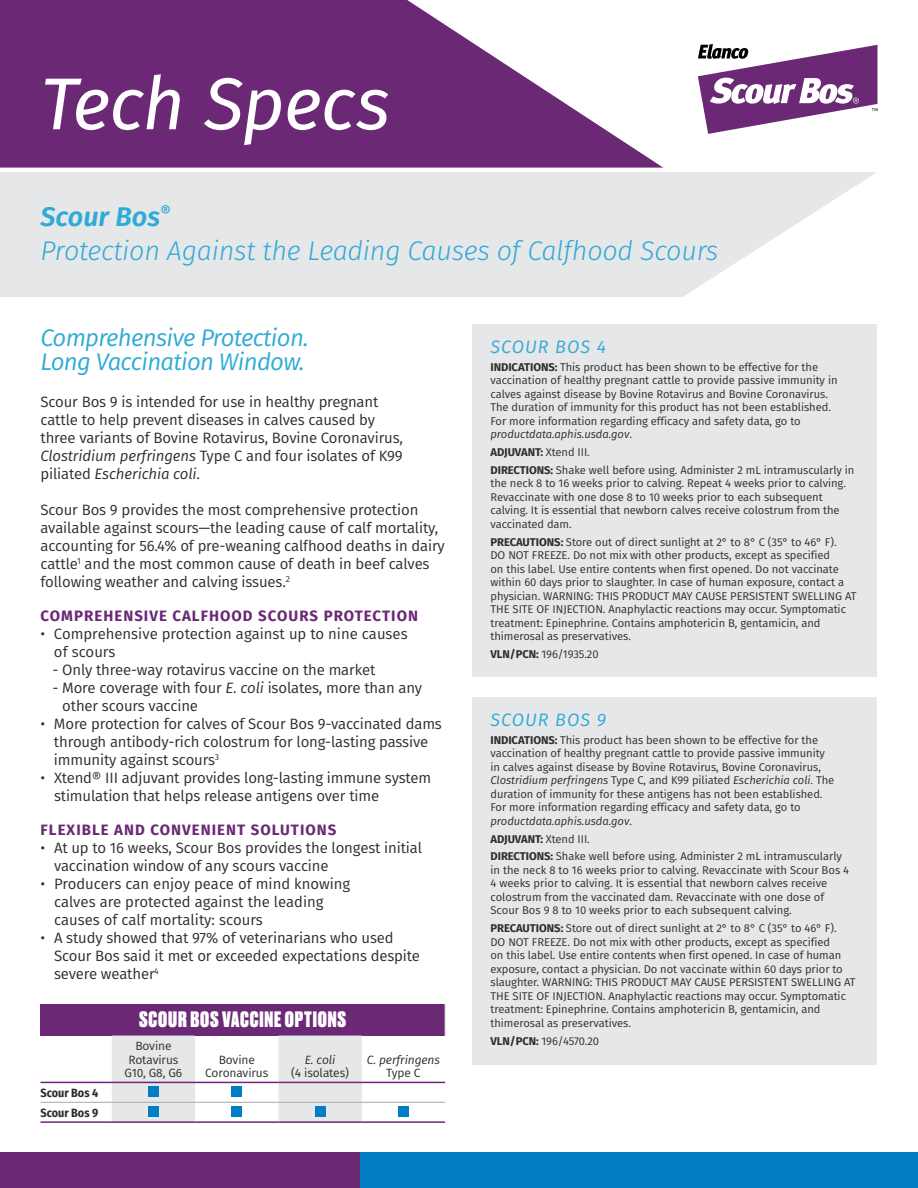
<style>
.page{position:relative;width:918px;height:1188px;background:#fff}
.page>*{position:absolute;margin:0;border:0;box-sizing:border-box;transform-origin:0 0}
.t1{font:italic 73.5px "Fira Sans";letter-spacing:-.015em;color:#fff}
.t2{font:italic 300 27px/33.8px "Fira Sans";letter-spacing:-.01em;color:#30aad7}
.t3{font:italic 24px/24px "Fira Sans";letter-spacing:-.03em;color:#30aad7}
.t4{font:800 21px "Druk";letter-spacing:.04em;color:#fff}
.t5{font:italic 18px "Fira Sans";letter-spacing:.05em;color:#30aad7}
.t6{font:15px/18px "Fira Sans";letter-spacing:-.01em;color:#2e2e2f}
.t7{font:700 15px "Fira Sans";letter-spacing:.07em;color:#6a2875}
.t8{font:12px/13.5px "Fira Sans";letter-spacing:-.01em;color:#2e2e2f;text-align:center}
.t9{font:italic 12px "Fira Sans";letter-spacing:-.01em;color:#2e2e2f}
.t10{font:700 12px/19.8px "Fira Sans Condensed";color:#2e2e2f}
.t11{font:11.25px/13.5px "Fira Sans";letter-spacing:-.005em;color:#2e2e2f}
.s1{font-weight:600}
.s2{font-style:italic}
.s3{font-weight:700}
</style>
<div class="page">
<div style="left:0;top:1152px;width:360px;height:36px;background:#6a2875"></div>
<div style="left:360px;top:1152px;width:558px;height:36px;background:#007dc3"></div>
<svg style="left:0;top:0;width:664px;height:168px;fill:#6a2875"></svg>
<svg style="left:0;top:172px;width:877px;height:125px;background:#e8e9ea"></svg>
<div style="left:472px;top:324px;width:406px;height:352px;background:#e6e7e8"></div>
<div style="left:472px;top:697px;width:406px;height:368px;background:#e6e7e8"></div>
<svg style="left:698px;top:44px;width:180px;height:90px"></svg>
<div style="left:40px;top:1004px;width:405px;height:32px;background:#6a2875"></div>
<svg style="left:112px;top:1036px;width:250px;height:85px"></svg>
<hr style="left:445px;top:1004px;width:1px;height:32px;background:#dcddde">
<hr style="left:112px;top:1102px;width:83px;height:1px;background:#a7a9ac">
<hr style="left:195px;top:1102px;width:83px;height:1px;background:#a7a9ac">
<hr style="left:278px;top:1102px;width:84px;height:1px;background:#a7a9ac">
<hr style="left:362px;top:1102px;width:83px;height:1px;background:#a7a9ac">
<hr style="left:40px;top:1102px;width:72px;height:1px;background:#a7a9ac">
<hr style="left:40px;top:1082px;width:72px;height:1px;background:#6a2875">
<hr style="left:112px;top:1082px;width:83px;height:1px;background:#6a2875">
<hr style="left:195px;top:1082px;width:83px;height:1px;background:#6a2875">
<hr style="left:278px;top:1082px;width:84px;height:1px;background:#6a2875">
<hr style="left:362px;top:1082px;width:83px;height:1px;background:#6a2875">
<hr style="left:40px;top:1121px;width:72px;height:2px;background:#6a2875">
<hr style="left:112px;top:1121px;width:83px;height:2px;background:#6a2875">
<hr style="left:195px;top:1121px;width:83px;height:2px;background:#6a2875">
<hr style="left:278px;top:1121px;width:84px;height:2px;background:#6a2875">
<hr style="left:362px;top:1121px;width:83px;height:2px;background:#6a2875">
<div style="left:148px;top:1086px;width:11px;height:11px;background:#007dc3"></div>
<div style="left:232px;top:1086px;width:10px;height:11px;background:#007dc3"></div>
<div style="left:148px;top:1106px;width:11px;height:11px;background:#007dc3"></div>
<div style="left:232px;top:1106px;width:10px;height:11px;background:#007dc3"></div>
<div style="left:315px;top:1106px;width:10px;height:11px;background:#007dc3"></div>
<div style="left:398px;top:1106px;width:11px;height:11px;background:#007dc3"></div>
<h1 class="t1" style="left:40px;top:49px;width:351px">Tech Specs</h1>
<h2 class="t2" style="left:40px;top:200px;width:679px"><span class="s1">Scour Bos</span><sup>®<br></sup>Protection Against the Leading Causes of Calfhood Scours</h2>
<h3 class="t3" style="left:40px;top:326px;width:270px">Comprehensive Protection.<br>Long Vaccination Window.</h3>
<p class="t6" style="left:40px;top:392px;width:364px">Scour Bos 9 is intended for use in healthy pregnant cattle to help prevent diseases in calves caused by three variants of Bovine Rotavirus, Bovine Coronavirus, <span class="s2">Clostridium perfringens</span> Type C and four isolates of K99 piliated <span class="s2">Escherichia coli</span>.</p>
<p class="t6" style="left:40px;top:501px;width:406px">Scour Bos 9 provides the most comprehensive protection available against scours—the leading cause of calf mortality, accounting for 56.4% of pre-weaning calfhood deaths in dairy cattle<sup>1</sup> and the most common cause of death in beef calves following weather and calving issues.<sup>2</sup></p>
<h3 class="t7" style="left:41px;top:603px;width:379px">COMPREHENSIVE CALFHOOD SCOURS PROTECTION</h3>
<h3 class="t6" style="left:54px;top:625px;width:355px;text-indent:-14px">• Comprehensive protection against up to nine causes of scours</h3>
<h3 class="t6" style="left:52px;top:661px;width:324px">- Only three-way rotavirus vaccine on the market</h3>
<h3 class="t6" style="left:62px;top:679px;width:361px;text-indent:-10px">- More coverage with four <span class="s2">E. coli</span> isolates, more than any other scours vaccine</h3>
<h3 class="t6" style="left:54px;top:715px;width:389px;text-indent:-14px">• More protection for calves of Scour Bos 9-vaccinated dams through antibody-rich colostrum for long-lasting passive immunity against scours<sup>3</sup></h3>
<h3 class="t6" style="left:54px;top:769px;width:379px;text-indent:-14px">• Xtend® III adjuvant provides long-lasting immune system stimulation that helps release antigens over time</h3>
<h3 class="t7" style="left:41px;top:818px;width:297px">FLEXIBLE AND CONVENIENT SOLUTIONS</h3>
<h3 class="t6" style="left:54px;top:839px;width:370px;text-indent:-14px">• At up to 16 weeks, Scour Bos provides the longest initial vaccination window of any scours vaccine</h3>
<h3 class="t6" style="left:54px;top:875px;width:298px;text-indent:-14px">• Producers can enjoy peace of mind knowing calves are protected against the leading causes of calf mortality: scours</h3>
<h3 class="t6" style="left:54px;top:929px;width:367px;text-indent:-14px">• A study showed that 97% of veterinarians who used<br>Scour Bos said it met or exceeded expectations despite severe weather<sup>4</sup></h3>
<p class="t10" style="left:40px;top:1082px;width:59px">Scour Bos 4<br>Scour Bos 9</p>
<h3 class="t4" style="left:139px;top:1005px;width:208px">SCOUR BOS VACCINE OPTIONS</h3>
<p class="t8" style="left:125px;top:1039px;width:59px">Bovine<br>Rotavirus<br>G10, G8, G6</p>
<p class="t8" style="left:205px;top:1052px;width:65px">Bovine<br>Coronavirus</p>
<p class="t9" style="left:305px;top:1050px;width:32px">E. coli</p>
<p class="t8" style="left:291px;top:1066px;width:59px">(4 isolates)</p>
<p class="t9" style="left:367px;top:1050px;width:75px">C. perfringens</p>
<p class="t8" style="left:386px;top:1066px;width:36px">Type C</p>
<h3 class="t5" style="left:491px;top:333px;width:117px">SCOUR BOS 4</h3>
<p class="t11" style="left:490px;top:360px;width:349px"><span class="s3">INDICATIONS:</span> This product has been shown to be effective for the vaccination of healthy pregnant cattle to provide passive immunity in calves against disease by Bovine Rotavirus and Bovine Coronavirus.<br>The duration of immunity for this product has not been established.<br>For more information regarding efficacy and safety data, go to <span class="s2">productdata.aphis.usda.gov</span>.</p>
<p class="t11" style="left:490px;top:443px;width:365px;line-height:17.9px"><span class="s3">ADJUVANT:</span> Xtend III.<br><span class="s3">DIRECTIONS:</span> Shake well before using. Administer 2 mL intramuscularly in</p>
<p class="t11" style="left:490px;top:476px;width:357px">the neck 8 to 16 weeks prior to calving. Repeat 4 weeks prior to calving.<br>Revaccinate with one dose 8 to 10 weeks prior to each subsequent calving. It is essential that newborn calves receive colostrum from the vaccinated dam.</p>
<p class="t11" style="left:490px;top:535px;width:368px"><span class="s3">PRECAUTIONS:</span> Store out of direct sunlight at 2° to 8° C (35° to 46° F).<br>DO NOT FREEZE. Do not mix with other products, except as specified<br>on this label. Use entire contents when first opened. Do not vaccinate within 60 days prior to slaughter. In case of human exposure, contact a physician. WARNING: THIS PRODUCT MAY CAUSE PERSISTENT SWELLING AT THE SITE OF INJECTION. Anaphylactic reactions may occur. Symptomatic treatment: Epinephrine. Contains amphotericin B, gentamicin, and thimerosal as preservatives.</p>
<p class="t11" style="left:491px;top:647px;width:110px"><span class="s3">VLN/PCN:</span> 196/1935.20</p>
<h3 class="t5" style="left:491px;top:706px;width:117px">SCOUR BOS 9</h3>
<p class="t11" style="left:490px;top:733px;width:345px"><span class="s3">INDICATIONS:</span> This product has been shown to be effective for the vaccination of healthy pregnant cattle to provide passive immunity in calves against disease by Bovine Rotavirus, Bovine Coronavirus, <span class="s2">Clostridium perfringens</span> Type C, and K99 piliated <span class="s2">Escherichia coli</span>. The duration of immunity for these antigens has not been established.<br>For more information regarding efficacy and safety data, go to <span class="s2">productdata.aphis.usda.gov</span>.</p>
<p class="t11" style="left:490px;top:829px;width:353px;line-height:17.9px"><span class="s3">ADJUVANT:</span> Xtend III.<br><span class="s3">DIRECTIONS:</span> Shake well before using. Administer 2 mL intramuscularly</p>
<p class="t11" style="left:490px;top:863px;width:360px">in the neck 8 to 16 weeks prior to calving. Revaccinate with Scour Bos 4<br>4 weeks prior to calving. It is essential that newborn calves receive colostrum from the vaccinated dam. Revaccinate with one dose of Scour Bos 9 8 to 10 weeks prior to each subsequent calving.</p>
<p class="t11" style="left:490px;top:921px;width:367px"><span class="s3">PRECAUTIONS:</span> Store out of direct sunlight at 2° to 8° C (35° to 46° F).<br>DO NOT FREEZE. Do not mix with other products, except as specified<br>on this label. Use entire contents when first opened. In case of human exposure, contact a physician. Do not vaccinate within 60 days prior to slaughter. WARNING: THIS PRODUCT MAY CAUSE PERSISTENT SWELLING AT THE SITE OF INJECTION. Anaphylactic reactions may occur. Symptomatic treatment: Epinephrine. Contains amphotericin B, gentamicin, and thimerosal as preservatives.</p>
<p class="t11" style="left:491px;top:1034px;width:110px"><span class="s3">VLN/PCN:</span> 196/4570.20</p>
</div>
